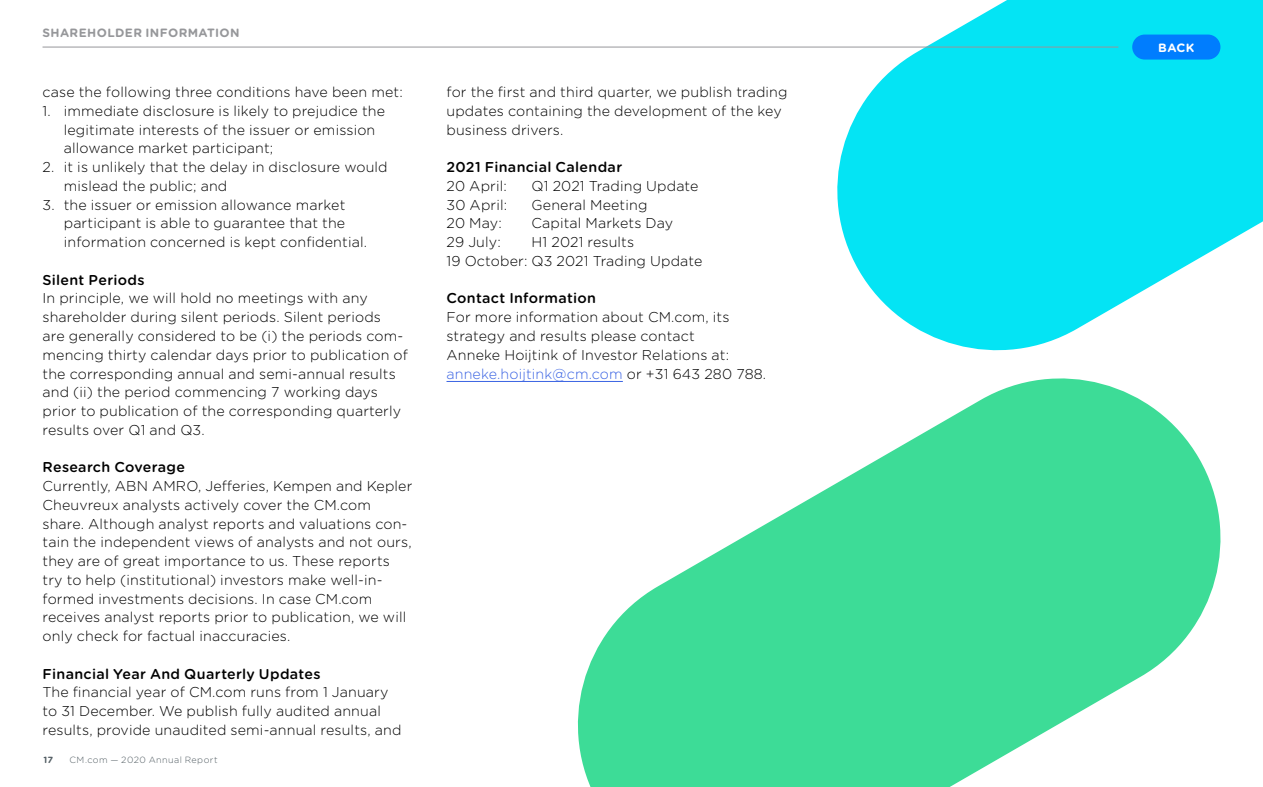
<style>
.page{position:relative;width:1263px;height:787px;background:#fff}
.page>*{position:absolute;margin:0;border:0;box-sizing:border-box;transform-origin:0 0}
.t1{font:300 14.25px/18.8px "Gotham Rounded";letter-spacing:.01em;color:#000}
.t2{font:500 14.25px "Gotham Rounded";letter-spacing:.02em;color:#000}
.t3{font:700 12px "Gotham Rounded";letter-spacing:.035em;color:#96979a}
.t4{font:700 12px "Gotham Rounded";color:#fff}
.t5{font:300 9px "Gotham Rounded";letter-spacing:.05em;color:#525d63}
.s1{color:#3a63e3}
</style>
<div class="page">
<hr style="left:446px;top:381px;width:177px;height:1px;background:#3a63e3">
<svg style="left:577px;top:378px;width:644px;height:409px;fill:#3ddc97"></svg>
<svg style="left:815px;top:0;width:448px;height:351px;fill:#04e4f4"></svg>
<hr style="left:43px;top:47px;width:1075px;height:1px;background:#96979a">
<div style="left:1132px;top:35px;width:88px;height:25px;background:#007dfe;border-radius:12px"></div>
<p class="t3" style="left:43px;top:24px;width:199px">SHAREHOLDER INFORMATION</p>
<p class="t1" style="left:43px;top:82px;width:362px">case the following three conditions have been met:</p>
<p class="t1" style="left:64px;top:101px;width:323px;text-indent:-21px">1. immediate disclosure is likely to prejudice the legitimate interests of the issuer or emission allowance market participant;</p>
<p class="t1" style="left:64px;top:157px;width:325px;text-indent:-21px">2. it is unlikely that the delay in disclosure would mislead the public; and</p>
<p class="t1" style="left:64px;top:194px;width:305px;text-indent:-21px">3. the issuer or emission allowance market participant is able to guarantee that the information concerned is kept confidential.</p>
<p class="t2" style="left:43px;top:269px;width:104px">Silent Periods</p>
<p class="t1" style="left:43px;top:288px;width:367px">In principle, we will hold no meetings with any shareholder during silent periods. Silent periods<br>are generally considered to be (i) the periods com&shy;mencing thirty calendar days prior to publication of the corresponding annual and semi-annual results and (ii) the period commencing 7 working days prior to publication of the corresponding quarterly results over Q1 and Q3.</p>
<p class="t2" style="left:43px;top:457px;width:144px">Research Coverage</p>
<p class="t1" style="left:43px;top:476px;width:371px">Currently, ABN AMRO, Jefferies, Kempen and Kepler Cheuvreux analysts actively cover the CM.com share. Although analyst reports and valuations con&shy;tain the independent views of analysts and not ours, they are of great importance to us. These reports try to help (institutional) investors make well-in&shy;formed investments decisions. In case CM.com receives analyst reports prior to publication, we will only check for factual inaccuracies.</p>
<p class="t2" style="left:43px;top:663px;width:279px">Financial Year And Quarterly Updates</p>
<p class="t1" style="left:43px;top:682px;width:360px">The financial year of CM.com runs from 1 January to 31 December. We publish fully audited annual results, provide unaudited semi-annual results, and</p>
<p class="t5" style="left:69px;top:754px;width:150px">CM.com — 2020 Annual Report</p>
<p class="t1" style="left:446px;top:82px;width:342px">for the first and third quarter, we publish trading updates containing the development of the key business drivers.</p>
<p class="t2" style="left:446px;top:157px;width:177px">2021 Financial Calendar</p>
<p class="t1" style="left:446px;top:176px;width:62px">20 April:</p>
<p class="t1" style="left:532px;top:176px;width:168px">Q1 2021 Trading Update</p>
<p class="t1" style="left:446px;top:194px;width:62px">30 April:</p>
<p class="t1" style="left:532px;top:194px;width:117px">General Meeting</p>
<p class="t1" style="left:446px;top:213px;width:57px">20 May:</p>
<p class="t1" style="left:532px;top:213px;width:143px">Capital Markets Day</p>
<p class="t1" style="left:446px;top:232px;width:56px">29 July:</p>
<p class="t1" style="left:446px;top:232px;width:257px;text-indent:85px">H1 2021 results<br>19 October: Q3 2021 Trading Update</p>
<p class="t2" style="left:446px;top:288px;width:151px">Contact Information</p>
<p class="t1" style="left:446px;top:307px;width:321px">For more information about CM.com, its strategy and results please contact<br>Anneke Hoijtink of Investor Relations at: <span class="s1">anneke.hoijtink@cm.com</span> or +31 643 280 788.</p>
<p class="t4" style="left:1158px;top:39px;width:38px">BACK</p>
</div>
